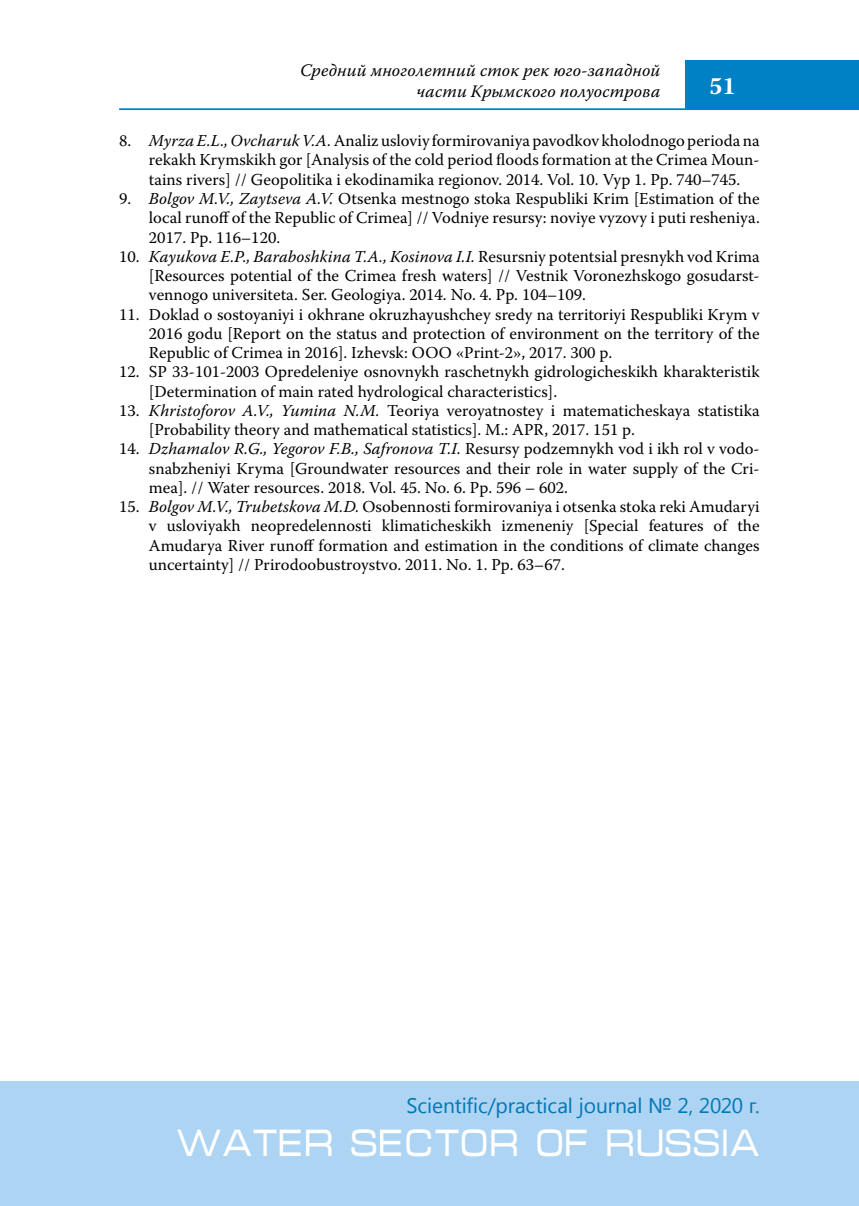
<style>
.page{position:relative;width:859px;height:1206px;background:#fff}
.page>*{position:absolute;margin:0;border:0;box-sizing:border-box;transform-origin:0 0}
.t1{font:38.5px "Micra C";color:#fff;scale:.83 1}
.t2{font:700 24.5px "Warnock Pro";color:#fff}
.t3{font:21px "Segoe UI";letter-spacing:-.005em;color:#0077b6}
.t4{font:italic 17.5px/21px "Warnock Pro";letter-spacing:.005em;color:#000;text-align:right}
.t5{font:16.62px/19.2px "Warnock Pro";color:#000;text-align:justify}
.s1{font-style:italic}
</style>
<div class="page">
<hr style="left:119px;top:108px;width:739px;height:2px;background:#0080c5">
<div style="left:685px;top:60px;width:173px;height:50px;background:#0080c5"></div>
<div style="left:0;top:1081px;width:858px;height:124px;background:#add4f3"></div>
<p class="t4" style="left:300px;top:59px;width:362px">Средний многолетний сток рек юго-западной части Крымского полуострова</p>
<h2 class="t2" style="left:708px;top:71px;width:28px">51</h2>
<p class="t5" style="left:149px;top:131px;width:612px;text-indent:-30px">8. <span class="s1">Myrza E.L., Ovcharuk V.A.</span> Analiz usloviy formirovaniya pavodkov kholodnogo perioda na rekakh Krymskikh gor [Analysis of the cold period floods formation at the Crimea Moun&shy;tains rivers] // Geopolitika i ekodinamika regionov. 2014. Vol. 10. Vyp 1. Pp. 740–745.</p>
<p class="t5" style="left:149px;top:189px;width:612px;text-indent:-30px">9. <span class="s1">Bolgov M.V., Zaytseva A.V.</span> Otsenka mestnogo stoka Respubliki Krim [Estimation of the local runoff of the Republic of Crimea] // Vodniye resursy: noviye vyzovy i puti resheniya.<br>2017. Pp. 116–120.</p>
<p class="t5" style="left:149px;top:246px;width:612px;text-indent:-30px">10. <span class="s1">Kayukova E.P., Baraboshkina T.A., Kosinova I.I.</span> Resursniy potentsial presnykh vod Krima [Resources potential of the Crimea fresh waters] // Vestnik Voronezhskogo gosudarst&shy;vennogo universiteta. Ser. Geologiya. 2014. No. 4. Pp. 104–109.</p>
<p class="t5" style="left:149px;top:304px;width:612px;text-indent:-30px">11. Doklad o sostoyaniyi i okhrane okruzhayushchey sredy na territoriyi Respubliki Krym v 2016 godu [Report on the status and protection of environment on the territory of the Republic of Crimea in 2016]. Izhevsk: OOO «Print-2», 2017. 300 p.</p>
<p class="t5" style="left:149px;top:362px;width:612px;text-indent:-30px">12. SP 33-101-2003 Opredeleniye osnovnykh raschetnykh gidrologicheskikh kharakteristik [Determination of main rated hydrological characteristics].</p>
<p class="t5" style="left:149px;top:400px;width:612px;text-indent:-30px">13. <span class="s1">Khristoforov A.V., Yumina N.M.</span> Teoriya veroyatnostey i matematicheskaya statistika [Probability theory and mathematical statistics]. M.: APR, 2017. 151 p.</p>
<p class="t5" style="left:149px;top:439px;width:612px;text-indent:-30px">14. <span class="s1">Dzhamalov R.G., Yegorov F.B., Safronova T.I.</span> Resursy podzemnykh vod i ikh rol v vodo&shy;snabzheniyi Kryma [Groundwater resources and their role in water supply of the Cri&shy;mea]. // Water resources. 2018. Vol. 45. No. 6. Pp. 596 – 602.</p>
<p class="t5" style="left:149px;top:497px;width:612px;text-indent:-30px">15. <span class="s1">Bolgov M.V., Trubetskova M.D.</span> Osobennosti formirovaniya i otsenka stoka reki Amudaryi v usloviyakh neopredelennosti klimaticheskikh izmeneniy [Special features of the Amudarya River runoff formation and estimation in the conditions of climate changes uncertainty] // Prirodoobustroystvo. 2011. No. 1. Pp. 63–67.</p>
<p class="t3" style="left:406px;top:1090px;width:354px">scientific/practical journal № 2, 2020 г.</p>
<h1 class="t1" style="left:175px;top:1126px;width:705px">WATER SECTOR OF RUSSIA</h1>
</div>
